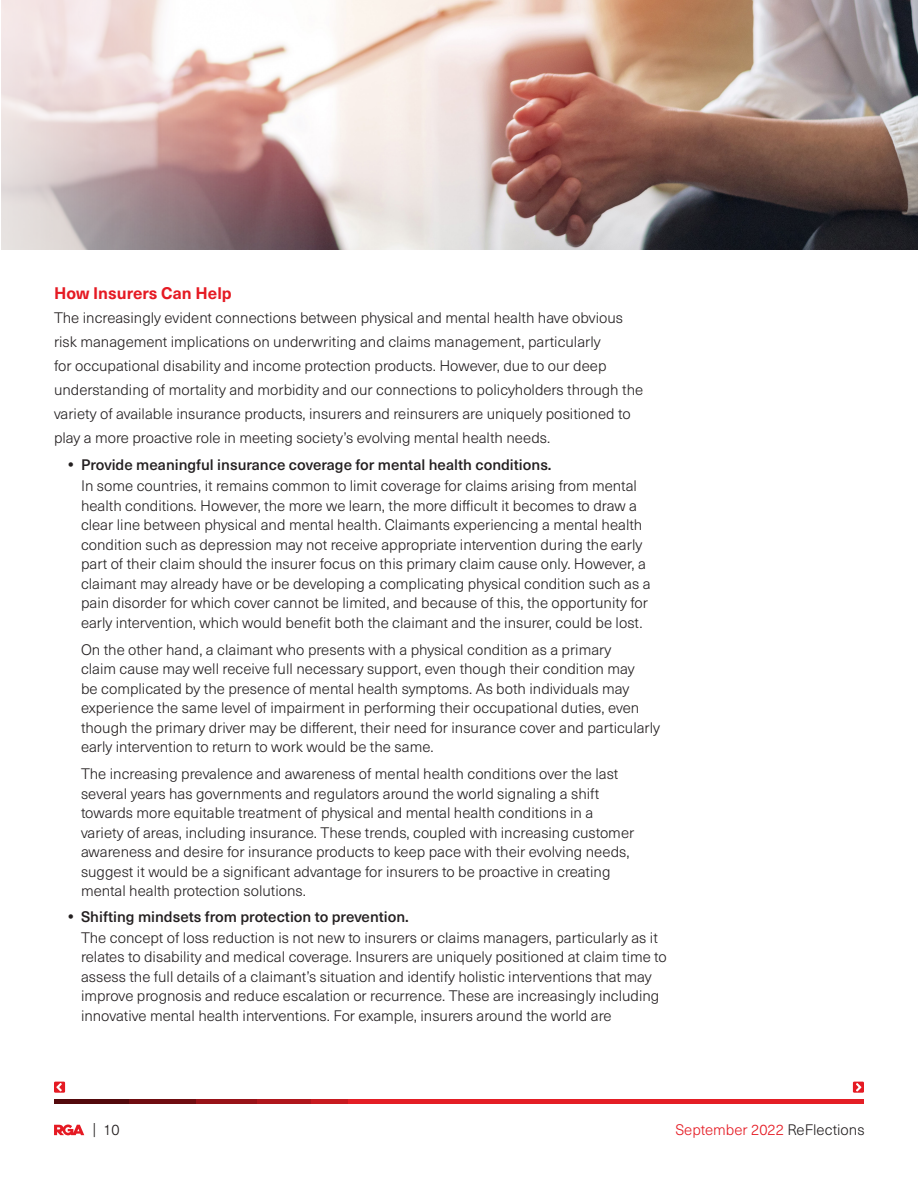
<style>
.page{position:relative;width:918px;height:1188px;background:#fff}
.page>*{position:absolute;margin:0;border:0;box-sizing:border-box;transform-origin:0 0}
.NEW_Section_Header{font:700 16.5px "Neue Haas Unica W1 G";color:#e51a23}
.NEW_Section_Header-2{font:300 15px/19.5px "Neue Haas Unica W1 G";color:#231f20}
.t1{font:300 15px "Neue Haas Unica W1 G";color:#e51a23}
.s1{font-weight:500}
.s2{color:#231f20}
</style>
<div class="page">
<div style="left:54px;top:1099px;width:810px;height:5px;background:#e41e25"></div>
<svg style="left:257px;top:1099px;width:91px;height:5px"></svg>
<div style="left:54px;top:1099px;width:203px;height:5px;background:#981218"></div>
<div style="left:54px;top:1099px;width:142px;height:5px;background:#700d11"></div>
<div style="left:54px;top:1099px;width:75px;height:5px;background:#53090c"></div>
<svg style="left:54px;top:1125px;width:30px;height:10px"></svg>
<div style="left:853px;top:1082px;width:11px;height:11px;background:#e51a23"></div>
<svg style="left:856px;top:1083px;width:5px;height:9px"></svg>
<div style="left:54px;top:1082px;width:11px;height:11px;background:#e51a23"></div>
<svg style="left:56px;top:1083px;width:6px;height:8px"></svg>
<img style="left:402px;top:0;width:516px;height:250px">
<svg style="left:1px;top:0;width:401px;height:250px"></svg>
<p class="NEW_Section_Header" style="left:54px;top:280px;width:179px">How Insurers Can Help</p>
<p class="NEW_Section_Header-2" style="left:54px;top:305px;width:591px;line-height:24px">The increasingly evident connections between physical and mental health have obvious risk management implications on underwriting and claims management, particularly<br>for occupational disability and income protection products. However, due to our deep understanding of mortality and morbidity and our connections to policyholders through the variety of available insurance products, insurers and reinsurers are uniquely positioned to play a more proactive role in meeting society’s evolving mental health needs.</p>
<p class="NEW_Section_Header-2" style="left:81px;top:454px;width:558px;line-height:21px"><span class="s1">Provide meaningful insurance coverage for mental health conditions.<br></span>In some countries, it remains common to limit coverage for claims arising from mental</p>
<p class="NEW_Section_Header-2" style="left:81px;top:495px;width:571px">health conditions. However, the more we learn, the more difficult it becomes to draw a clear line between physical and mental health. Claimants experiencing a mental health condition such as depression may not receive appropriate intervention during the early part of their claim should the insurer focus on this primary claim cause only. However, a claimant may already have or be developing a complicating physical condition such as a pain disorder for which cover cannot be limited, and because of this, the opportunity for early intervention, which would benefit both the claimant and the insurer, could be lost.</p>
<p class="NEW_Section_Header-2" style="left:81px;top:639px;width:581px">On the other hand, a claimant who presents with a physical condition as a primary<br>claim cause may well receive full necessary support, even though their condition may<br>be complicated by the presence of mental health symptoms. As both individuals may experience the same level of impairment in performing their occupational duties, even though the primary driver may be different, their need for insurance cover and particularly early intervention to return to work would be the same.</p>
<p class="NEW_Section_Header-2" style="left:81px;top:764px;width:555px">The increasing prevalence and awareness of mental health conditions over the last several years has governments and regulators around the world signaling a shift towards more equitable treatment of physical and mental health conditions in a variety of areas, including insurance. These trends, coupled with increasing customer awareness and desire for insurance products to keep pace with their evolving needs, suggest it would be a significant advantage for insurers to be proactive in creating mental health protection solutions.</p>
<p class="NEW_Section_Header-2" style="left:81px;top:905px;width:578px;line-height:21px"><span class="s1">Shifting mindsets from protection to prevention.<br></span>The concept of loss reduction is not new to insurers or claims managers, particularly as it</p>
<p class="NEW_Section_Header-2" style="left:81px;top:947px;width:587px">relates to disability and medical coverage. Insurers are uniquely positioned at claim time to assess the full details of a claimant’s situation and identify holistic interventions that may improve prognosis and reduce escalation or recurrence. These are increasingly including innovative mental health interventions. For example, insurers around the world are</p>
<p class="NEW_Section_Header-2" style="left:93px;top:1120px;width:29px">| 10</p>
<p class="t1" style="left:675px;top:1119px;width:191px">September 2022 <span class="s2">ReFlections</span></p>
</div>
